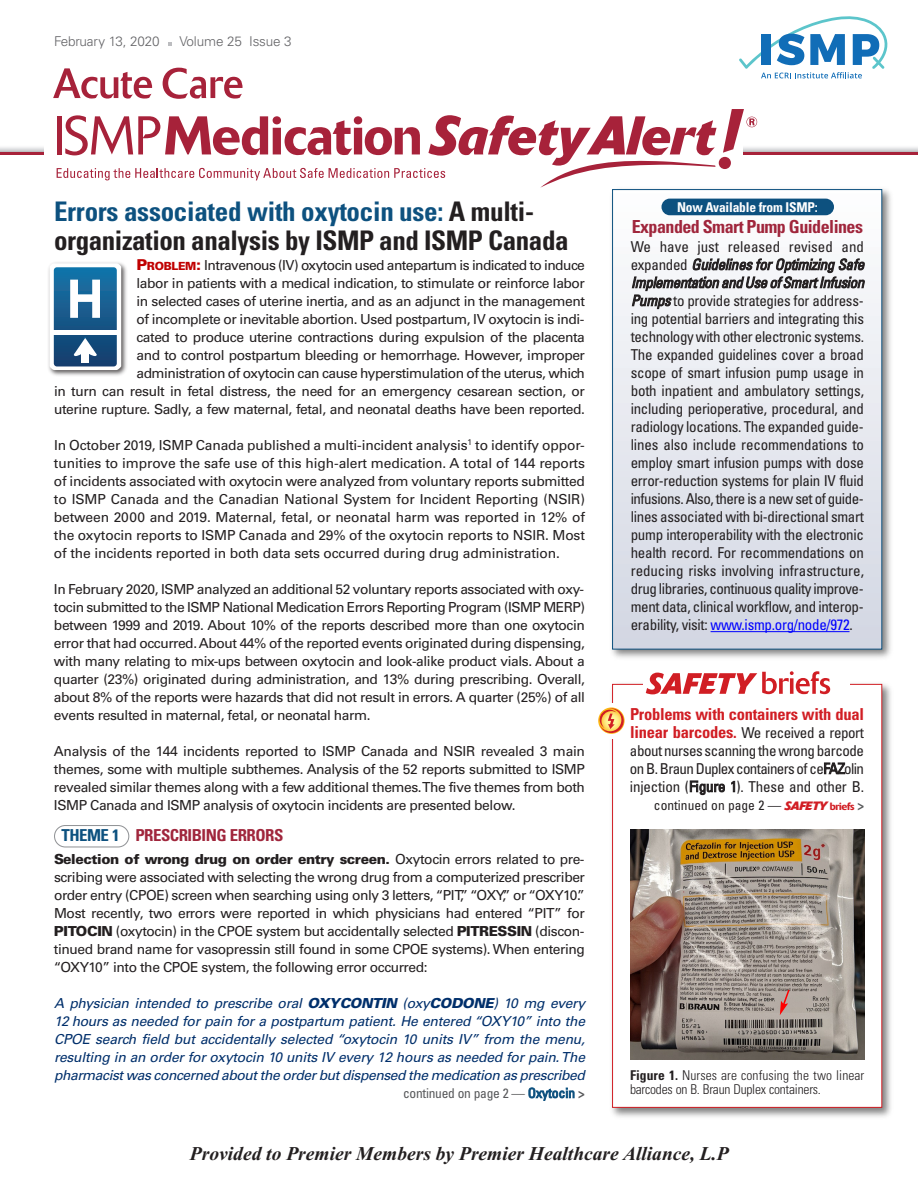
<style>
.page{position:relative;width:918px;height:1188px;background:#fff}
.page>*{position:absolute;margin:0;border:0;box-sizing:border-box;transform-origin:0 0}
.t1{font:700 condensed 27px/28.5px "Univers LT Std";letter-spacing:-.015em;color:#231f20}
.t2{font:italic 700 19.5px "Times New Roman";color:#231f20}
.t3{font:700 condensed 18px "Univers LT Std";letter-spacing:-.03em;color:#a0263c}
.t4{font:700 condensed 16.5px "Univers LT Std";letter-spacing:-.015em;color:#d11e24}
.t5{font:700 condensed 16.5px "Univers LT Std";letter-spacing:-.03em;color:#a0263c}
.t6{font:condensed 15px/18px "Univers LT Std";letter-spacing:-.02em;color:#231f20;text-align:justify}
.t7{font:13.8px/18px "Univers LT Std";letter-spacing:-.03em;color:#231f20;text-align:justify}
.t8{font:italic 13.8px/18px "Univers LT Std";letter-spacing:-.03em;color:#002f6b;text-align:justify}
.t9{font:300 condensed 13.5px/14.2px "Univers LT Std";letter-spacing:-.015em;color:#231f20}
.t10{font:condensed 13.5px "Univers LT Std";color:#231f20}
.t11{font:300 13.5px "Univers LT Std";letter-spacing:-.01em;color:#636366}
.t12{font:condensed 13.5px "Univers LT Std";letter-spacing:-.02em;color:#57585a}
.t13{font:700 condensed 13.5px "Univers LT Std";letter-spacing:-.015em;color:#fff}
.s1{color:#0d517f}
.s2{font-weight:900;font-size:15px;color:#c00000}
.s3{font-weight:900;font-size:11.25px;color:#c00000}
.s4{font-weight:900}
.s5{font-weight:700}
.s6{font-style:italic}
.s7{color:#00f}
.s8{font-weight:700;font-size:16.5px;color:#d11e24}
.s9{font-family:"Delta";font-weight:700;font-style:italic;font-stretch:normal;font-size:12px;color:#d11e24}
.s10{font-family:"Delta";font-weight:500;font-stretch:normal;font-size:10.5px;color:#d11e24}
.s11{font-weight:700;color:#57585a}
</style>
<div class="page">
<svg style="left:757px;top:147px;width:161px;height:5px"></svg>
<hr style="left:743px;top:152px;width:175px;height:2px;background:#a7223a">
<svg style="left:0;top:147px;width:43px;height:5px"></svg>
<hr style="left:0;top:152px;width:43px;height:2px;background:#a7223a">
<svg style="left:53px;top:68px;width:99px;height:31px"></svg>
<svg style="left:163px;top:68px;width:80px;height:31px"></svg>
<svg style="left:57px;top:109px;width:700px;height:79px"></svg>
<svg style="left:739px;top:16px;width:149px;height:62px"></svg>
<svg style="left:168px;top:42px;width:4px;height:4px"></svg>
<svg style="left:54px;top:825px;width:75px;height:23px"></svg>
<img style="left:611px;top:683px;width:280px;height:434px">
<div style="left:613px;top:685px;width:268px;height:422px;background:#fff"></div>
<img style="left:607px;top:183px;width:284px;height:475px">
<div style="left:613px;top:190px;width:268px;height:459px;background:linear-gradient(to bottom,#fcfdfd,#d2d6e3)"></div>
<div style="left:612px;top:189px;width:270px;height:461px;border:1px solid #0d517f"></div>
<div style="left:643px;top:668px;width:207px;height:32px;background:#fff"></div>
<svg style="left:646px;top:671px;width:184px;height:23px"></svg>
<div style="left:596px;top:703px;width:31px;height:35px;background:#fff"></div>
<svg style="left:598px;top:707px;width:27px;height:27px"></svg>
<svg style="left:600px;top:708px;width:24px;height:25px"></svg>
<img style="left:48px;top:262px;width:79px;height:114px">
<svg style="left:50px;top:263px;width:71px;height:107px"></svg>
<img style="left:630px;top:829px;width:234px;height:230px">
<svg style="left:780px;top:988px;width:11px;height:27px"></svg>
<div style="left:662px;top:199px;width:172px;height:16px;background:#0d517f;border-radius:8px"></div>
<hr style="left:711px;top:631px;width:139px;height:1px;background:#00f">
<p class="t11" style="left:54px;top:36px;width:107px">February 13, 2020</p>
<p class="t11" style="left:180px;top:36px;width:114px">Volume 25 Issue 3</p>
<h1 class="t1" style="left:54px;top:200px;width:516px"><span class="s1">Errors associated with oxytocin use:</span> A multi&shy;organization analysis by ISMP and ISMP Canada</h1>
<p class="t7" style="left:54px;top:257px;width:533px;text-align:right"><span class="s2">P</span><span class="s3">ROBLEM</span><span class="s2">:</span> Intravenous (IV) oxytocin used antepartum is indicated to induce<br>labor in patients with a medical indication, to stimulate or reinforce labor<br>in selected cases of uterine inertia, and as an adjunct in the management<br>of incomplete or inevitable abortion. Used postpartum, IV oxytocin is indi-<br>cated to produce uterine contractions during expulsion of the placenta<br>and to control postpartum bleeding or hemorrhage. However, improper administration of oxytocin can cause hyperstimulation of the uterus, which<br>in turn can result in fetal distress, the need for an emergency cesarean section, or uterine rupture. Sadly, a few maternal, fetal, and neonatal deaths have been reported.</p>
<p class="t7" style="left:54px;top:437px;width:533px">In October 2019, ISMP Canada published a multi-incident analysis<sup>1</sup> to identify oppor&shy;tunities to improve the safe use of this high-alert medication. A total of 144 reports of incidents associated with oxytocin were analyzed from voluntary reports submitted to ISMP Canada and the Canadian National System for Incident Reporting (NSIR) between 2000 and 2019. Maternal, fetal, or neonatal harm was reported in 12% of the oxytocin reports to ISMP Canada and 29% of the oxytocin reports to NSIR. Most of the incidents reported in both data sets occurred during drug administration.</p>
<p class="t7" style="left:54px;top:581px;width:533px">In February 2020, ISMP analyzed an additional 52 voluntary reports associated with oxy&shy;tocin submitted to the ISMP National Medication Errors Reporting Program (ISMP MERP) between 1999 and 2019. About 10% of the reports described more than one oxytocin error that had occurred. About 44% of the reported events originated during dispensing, with many relating to mix-ups between oxytocin and look-alike product vials. About a quarter (23%) originated during administration, and 13% during prescribing. Overall, about 8% of the reports were hazards that did not result in errors. A quarter (25%) of all events resulted in maternal, fetal, or neonatal harm.</p>
<p class="t7" style="left:54px;top:743px;width:533px">Analysis of the 144 incidents reported to ISMP Canada and NSIR revealed 3 main themes, some with multiple subthemes. Analysis of the 52 reports submitted to ISMP revealed similar themes along with a few additional themes.The five themes from both ISMP Canada and ISMP analysis of oxytocin incidents are presented below.</p>
<p class="t5" style="left:61px;top:830px;width:223px"><span class="s1">THEME 1</span> PRESCRIBING ERRORS</p>
<p class="t7" style="left:54px;top:851px;width:533px"><span class="s4">Selection of wrong drug on order entry screen.</span> Oxytocin errors related to pre&shy;scribing were associated with selecting the wrong drug from a computerized prescriber order entry (CPOE) screen when searching using only 3 letters, “PIT,” “OXY,” or “OXY10.” Most recently, two errors were reported in which physicians had entered “PIT” for <span class="s4">PITOCIN</span> (oxytocin) in the CPOE system but accidentally selected <span class="s4">PITRESSIN</span> (discon&shy;tinued brand name for vasopressin still found in some CPOE systems). When entering “OXY10” into the CPOE system, the following error occurred:</p>
<p class="t8" style="left:54px;top:995px;width:533px">A physician intended to prescribe oral <span class="s4">OXYCONTIN</span> (oxy<span class="s4">CODONE</span>) 10 mg every 12 hours as needed for pain for a postpartum patient. He entered “OXY10” into the CPOE search field but accidentally selected “oxytocin 10 units IV” from the menu, resulting in an order for oxytocin 10 units IV every 12 hours as needed for pain.The pharmacist was concerned about the order but dispensed the medication as prescribed</p>
<p class="t12" style="left:403px;top:1088px;width:183px">continued on page 2 — <span class="s1">Oxytocin</span> <span class="s5">&gt;</span></p>
<p class="t13" style="left:677px;top:202px;width:142px">Now Available from ISMP:</p>
<h3 class="t3" style="left:632px;top:220px;width:233px">Expanded Smart Pump Guidelines</h3>
<p class="t6" style="left:631px;top:239px;width:235px">We have just released revised and expanded <span class="s6">Guidelines for Optimizing Safe Implementation and Use of Smart Infusion Pumps</span> to provide strategies for address&shy;ing potential barriers and integrating this technology with other electronic systems.<br>The expanded guidelines cover a broad scope of smart infusion pump usage in both inpatient and ambulatory settings, including perioperative, procedural, and radiology locations. The expanded guide&shy;lines also include recommendations to employ smart infusion pumps with dose error-reduction systems for plain IV fluid infusions. Also, there is a new set of guide&shy;lines associated with bi-directional smart pump interoperability with the electronic health record. For recommendations on reducing risks involving infrastructure, drug libraries, continuous quality improve&shy;ment data, clinical workflow, and interop&shy;erability, visit: <span class="s7">www.ismp.org/node/972</span>.</p>
<p class="t4" style="left:630px;top:708px;width:235px">Problems with containers with dual</p>
<p class="t6" style="left:630px;top:725px;width:236px"><span class="s8">linear barcodes.</span> We received a report about nurses scanning the wrong barcode on B. Braun Duplex containers of ceFAZolin injection (Figure 1). These and other B.</p>
<p class="t10" style="left:654px;top:800px;width:212px">continued on page 2 — <span class="s9">SAFETY</span> <span class="s10">briefs</span> <span class="s11">&gt;</span></p>
<p class="t9" style="left:630px;top:1069px;width:236px"><span class="s5">Figure 1.</span> Nurses are confusing the two linear barcodes on B. Braun Duplex containers.</p>
<h2 class="t2" style="left:190px;top:1141px;width:540px">Provided to Premier Members by Premier Healthcare Alliance, L.P</h2>
</div>
